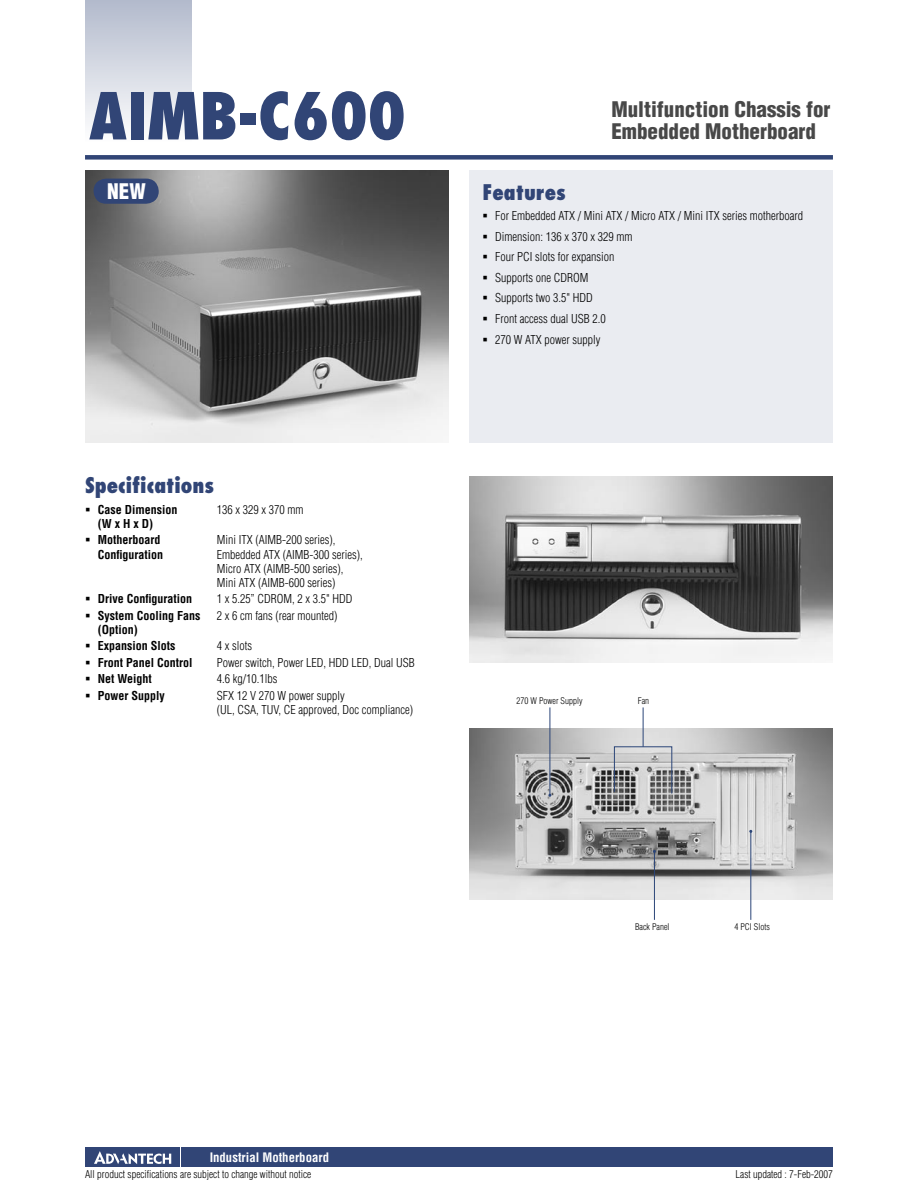
<style>
.page{position:relative;width:918px;height:1188px;background:#fff}
.page>*{position:absolute;margin:0;border:0;box-sizing:border-box;transform-origin:0 0}
.t1{font:800 condensed 63px "Futura";color:#314576}
.t2{font:900 condensed 21px/22.5px "Helvetica";color:#484848}
.t3{font:800 condensed 21px "Futura";color:#314576}
.t4{font:900 condensed 21px "Helvetica";color:#fff}
.t5{font:700 condensed 12.75px "Helvetica";color:#fff}
.t6{font:300 condensed 12px/14.2px "Helvetica";color:#000}
.t7{font:700 condensed 12px "Helvetica";color:#000}
.t8{font:300 condensed 10.5px "Helvetica";color:#000}
.t9{font:300 condensed 9px "Helvetica";color:#000}
</style>
<div class="page">
<div style="left:85px;top:155px;width:748px;height:5px;background:#314576"></div>
<div style="left:85px;top:0;width:106px;height:143px;background:linear-gradient(to bottom,#b2bacc,#fff)"></div>
<div style="left:470px;top:170px;width:363px;height:272px;background:#eaecf1"></div>
<div style="left:182px;top:1147px;width:651px;height:20px;background:#314576"></div>
<div style="left:85px;top:1147px;width:95px;height:20px;background:#314576"></div>
<svg style="left:94px;top:1151px;width:77px;height:13px"></svg>
<img style="left:470px;top:729px;width:363px;height:171px">
<hr style="left:550px;top:707px;width:1px;height:88px;background:#2b4578">
<svg style="left:614px;top:746px;width:59px;height:48px;background:#acadb0"></svg>
<hr style="left:643px;top:707px;width:1px;height:40px;background:#2b4578">
<hr style="left:750px;top:831px;width:1px;height:89px;background:#2b4578">
<hr style="left:654px;top:851px;width:1px;height:69px;background:#2b4578">
<img style="left:85px;top:170px;width:363px;height:272px">
<svg style="left:94px;top:179px;width:65px;height:25px;background:#364976"></svg>
<img style="left:470px;top:476px;width:363px;height:186px">
<h1 class="t1" style="left:89px;top:76px;width:318px">AIMB-C600</h1>
<h2 class="t2" style="left:611px;top:98px;width:221px">Multifunction Chassis for<br>Embedded Motherboard</h2>
<h2 class="t4" style="left:107px;top:178px;width:40px">NEW</h2>
<h2 class="t3" style="left:482px;top:178px;width:85px">Features</h2>
<p class="t6" style="left:482px;top:208px;width:322px">▪ For Embedded ATX / Mini ATX / Micro ATX / Mini ITX series motherboard</p>
<p class="t6" style="left:482px;top:229px;width:152px">▪ Dimension: 136 x 370 x 329 mm</p>
<p class="t6" style="left:482px;top:250px;width:134px">▪ Four PCI slots for expansion</p>
<p class="t6" style="left:482px;top:270px;width:108px">▪ Supports one CDROM</p>
<p class="t6" style="left:482px;top:291px;width:112px">▪ Supports two 3.5" HDD</p>
<p class="t6" style="left:482px;top:312px;width:125px">▪ Front access dual USB 2.0</p>
<p class="t6" style="left:482px;top:332px;width:120px">▪ 270 W ATX power supply</p>
<h2 class="t3" style="left:85px;top:472px;width:131px">Specifications</h2>
<p class="t7" style="left:85px;top:502px;width:94px">▪ Case Dimension</p>
<p class="t6" style="left:217px;top:502px;width:88px">136 x 329 x 370 mm</p>
<p class="t7" style="left:98px;top:516px;width:57px">(W x H x D)</p>
<p class="t7" style="left:85px;top:533px;width:77px">▪ Motherboard</p>
<p class="t6" style="left:217px;top:533px;width:120px">Mini ITX (AIMB-200 series),</p>
<p class="t7" style="left:98px;top:547px;width:67px">Configuration</p>
<p class="t6" style="left:217px;top:547px;width:147px">Embedded ATX (AIMB-300 series),<br>Micro ATX (AIMB-500 series),<br>Mini ATX (AIMB-600 series)</p>
<p class="t7" style="left:85px;top:592px;width:109px">▪ Drive Configuration</p>
<p class="t6" style="left:217px;top:592px;width:137px">1 x 5.25” CDROM, 2 x 3.5" HDD</p>
<p class="t7" style="left:85px;top:608px;width:117px">▪ System Cooling Fans</p>
<p class="t6" style="left:217px;top:608px;width:122px">2 x 6 cm fans (rear mounted)</p>
<p class="t7" style="left:98px;top:622px;width:41px">(Option)</p>
<p class="t7" style="left:85px;top:639px;width:92px">▪ Expansion Slots</p>
<p class="t6" style="left:217px;top:639px;width:37px">4 x slots</p>
<p class="t7" style="left:85px;top:655px;width:109px">▪ Front Panel Control</p>
<p class="t6" style="left:217px;top:655px;width:199px">Power switch, Power LED, HDD LED, Dual USB</p>
<p class="t7" style="left:85px;top:672px;width:68px">▪ Net Weight</p>
<p class="t6" style="left:217px;top:672px;width:62px">4.6 kg/10.1lbs</p>
<p class="t7" style="left:85px;top:688px;width:81px">▪ Power Supply</p>
<p class="t6" style="left:217px;top:688px;width:198px">SFX 12 V 270 W power supply<br>(UL, CSA, TUV, CE approved, Doc compliance)</p>
<p class="t9" style="left:517px;top:696px;width:67px">270 W Power Supply</p>
<p class="t9" style="left:638px;top:696px;width:13px">Fan</p>
<p class="t9" style="left:635px;top:921px;width:36px">Back Panel</p>
<p class="t9" style="left:734px;top:921px;width:37px">4 PCI Slots</p>
<p class="t5" style="left:210px;top:1150px;width:121px">Industrial Motherboard</p>
<p class="t8" style="left:85px;top:1168px;width:228px">All product specifications are subject to change without notice</p>
<p class="t8" style="left:736px;top:1168px;width:99px">Last updated : 7-Feb-2007</p>
</div>
